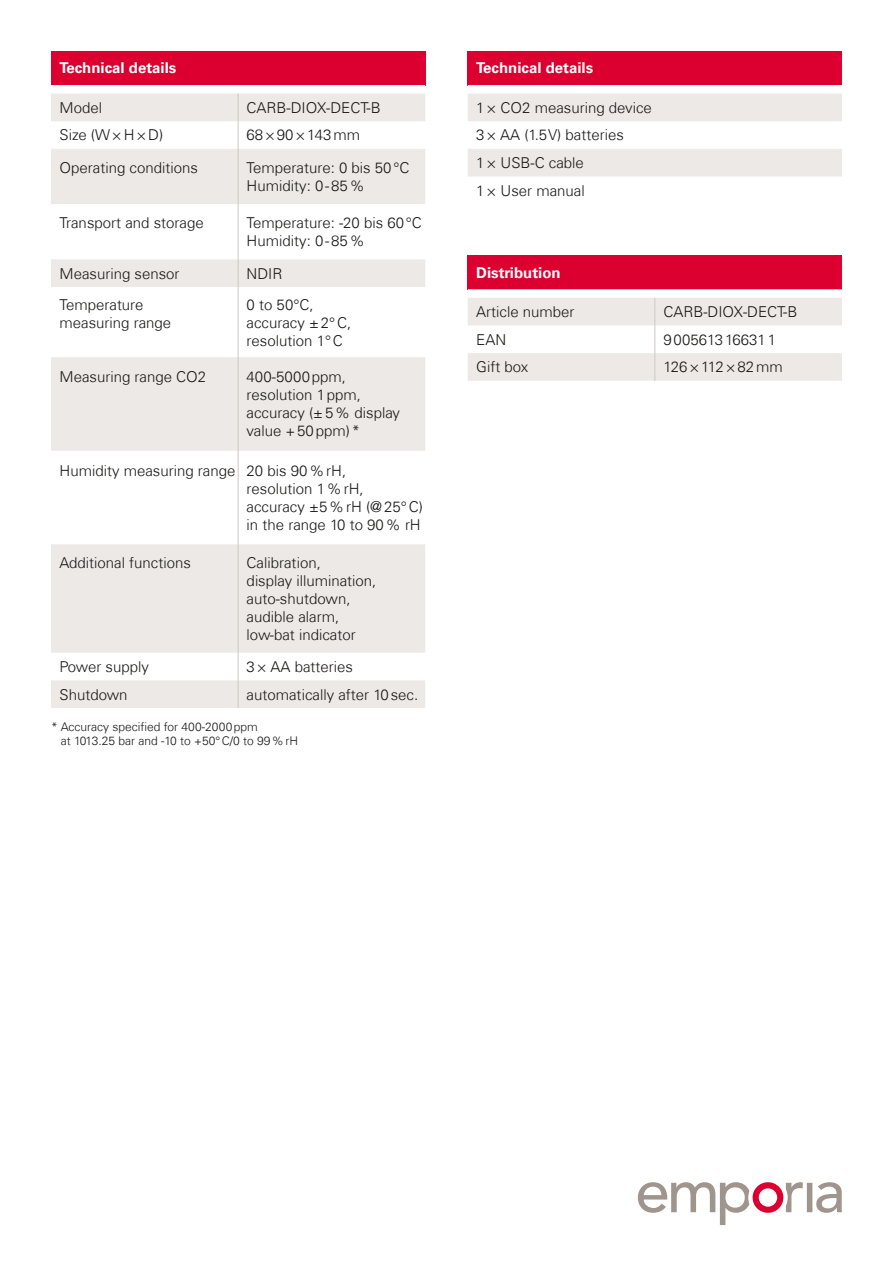
<style>
.page{position:relative;width:893px;height:1263px;background:#fff}
.page>*{position:absolute;margin:0;border:0;box-sizing:border-box;transform-origin:0 0}
.t1{font:300 15px/18px "Univers Com 45";color:#181716}
.t2{font:700 15px "Univers Com 65";color:#fff}
.t3{font:300 12px/14.4px "Univers Com 45";color:#181716}
</style>
<div class="page">
<svg style="left:638px;top:1182px;width:204px;height:43px"></svg>
<div style="left:51px;top:51px;width:374px;height:34px;background:#db002f"></div>
<svg style="left:51px;top:94px;width:374px;height:614px;fill:#ede9e7"></svg>
<svg style="left:238px;top:94px;width:1px;height:55px"></svg>
<hr style="left:238px;top:149px;width:1px;height:55px;background:#d1cac4">
<hr style="left:238px;top:204px;width:1px;height:55px;background:#d1cac4">
<svg style="left:238px;top:259px;width:1px;height:28px"></svg>
<hr style="left:238px;top:287px;width:1px;height:70px;background:#d1cac4">
<hr style="left:238px;top:357px;width:1px;height:94px;background:#d1cac4">
<hr style="left:238px;top:451px;width:1px;height:93px;background:#d1cac4">
<hr style="left:238px;top:544px;width:1px;height:109px;background:#d1cac4">
<svg style="left:238px;top:653px;width:1px;height:55px"></svg>
<div style="left:468px;top:51px;width:374px;height:34px;background:#db002f"></div>
<svg style="left:468px;top:85px;width:374px;height:92px"></svg>
<div style="left:468px;top:255px;width:374px;height:34px;background:#db002f"></div>
<svg style="left:468px;top:289px;width:374px;height:92px"></svg>
<p class="t2" style="left:60px;top:59px;width:118px">Technical details</p>
<p class="t1" style="left:60px;top:98px;width:44px">Model</p>
<p class="t1" style="left:247px;top:98px;width:136px">CARB-DIOX-DECT-B</p>
<p class="t1" style="left:60px;top:126px;width:105px">Size (W×H×D)</p>
<p class="t1" style="left:247px;top:126px;width:115px">68×90×143mm</p>
<p class="t1" style="left:60px;top:159px;width:140px">Operating conditions</p>
<p class="t1" style="left:247px;top:159px;width:164px">Temperature: 0 bis 50°C<br>Humidity: 0-85%</p>
<p class="t1" style="left:60px;top:214px;width:146px">Transport and storage</p>
<p class="t1" style="left:247px;top:214px;width:177px">Temperature: -20 bis 60°C<br>Humidity: 0-85%</p>
<p class="t1" style="left:60px;top:264px;width:122px">Measuring sensor</p>
<p class="t1" style="left:247px;top:264px;width:37px">NDIR</p>
<p class="t1" style="left:60px;top:295px;width:113px">Temperature measuring range</p>
<p class="t1" style="left:247px;top:295px;width:106px">0 to 50°C, accuracy ±2°C, resolution 1°C</p>
<p class="t1" style="left:60px;top:368px;width:148px">Measuring range CO2</p>
<p class="t1" style="left:247px;top:368px;width:155px">400-5000ppm, resolution 1ppm, accuracy (±5% display value +50ppm)*</p>
<p class="t1" style="left:247px;top:462px;width:178px;text-indent:-187px">Humidity measuring range 20 bis 90%rH,<br>resolution 1%rH, accuracy ±5%rH (@25°C) in the range 10 to 90% rH</p>
<p class="t1" style="left:60px;top:554px;width:133px">Additional functions</p>
<p class="t1" style="left:247px;top:554px;width:131px">Calibration,<br>display illumination, auto-shutdown, audible alarm, low-bat indicator</p>
<p class="t1" style="left:60px;top:658px;width:91px">Power supply</p>
<p class="t1" style="left:247px;top:658px;width:108px">3× AA batteries</p>
<p class="t1" style="left:60px;top:685px;width:70px">Shutdown</p>
<p class="t1" style="left:247px;top:685px;width:173px">automatically after 10sec.</p>
<p class="t3" style="left:61px;top:719px;width:239px;text-indent:-10px">* Accuracy specified for 400-2000ppm<br>at 1013.25 bar and -10 to +50°C/0 to 99%rH</p>
<p class="t2" style="left:476px;top:59px;width:118px">Technical details</p>
<p class="t1" style="left:476px;top:94px;width:177px;line-height:27.6px">1× CO2 measuring device<br>3× AA (1.5V) batteries<br>1× USB-C cable<br>1× User manual</p>
<p class="t2" style="left:476px;top:263px;width:86px">Distribution</p>
<p class="t1" style="left:476px;top:303px;width:100px">Article number</p>
<p class="t1" style="left:663px;top:303px;width:136px">CARB-DIOX-DECT-B</p>
<p class="t1" style="left:476px;top:330px;width:31px">EAN</p>
<p class="t1" style="left:663px;top:330px;width:114px">9005613166311</p>
<p class="t1" style="left:476px;top:358px;width:54px">Gift box</p>
<p class="t1" style="left:663px;top:358px;width:121px">126×112×82mm</p>
</div>
